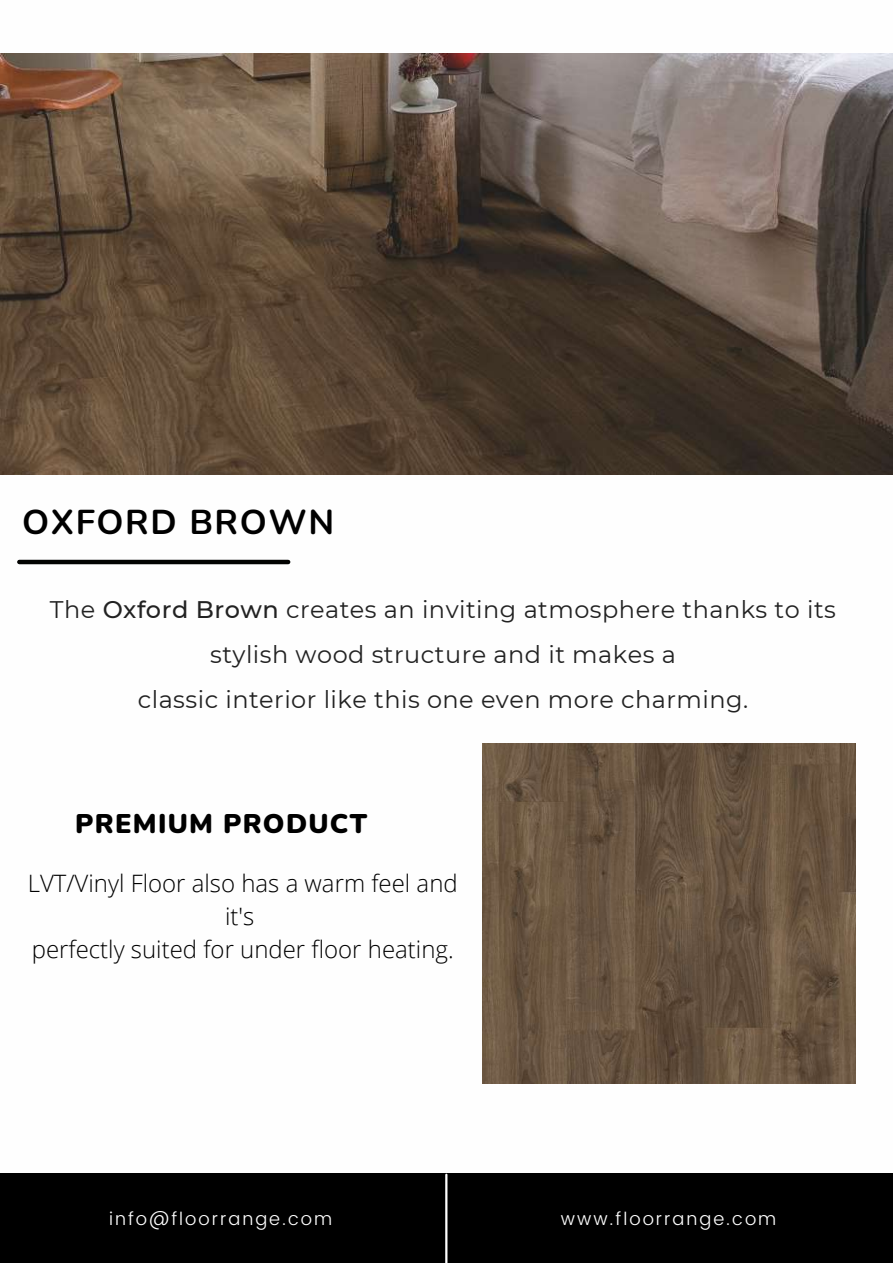
<style>
.page{position:relative;width:893px;height:1264px;background:#fff}
.page>*{position:absolute;margin:0;border:0;box-sizing:border-box;transform-origin:0 0}
.t1{font:700 34.5px "Nunito";letter-spacing:.045em;color:#000}
.t2{font:900 27px "Nunito";letter-spacing:.045em;color:#000}
.t3{font:24px/45px "Montserrat";letter-spacing:.02em;color:#222;text-align:center}
.t4{font:300 24px/32.5px "Open Sans";color:#000;text-align:center}
.t5{font:300 18px "Poppins";letter-spacing:.11em;color:#fff}
.s1{font-weight:500}
</style>
<div class="page">
<img style="left:0;top:54px;width:892px;height:420px">
<div style="left:0;top:1173px;width:892px;height:89px;background:#000"></div>
<hr style="left:445px;top:1174px;width:2px;height:88px;background:#fff">
<div style="left:19px;top:559px;width:269px;height:5px;background:#020301"></div>
<img style="left:482px;top:743px;width:372px;height:340px">
<h1 class="t1" style="left:22px;top:499px;width:313px">OXFORD BROWN</h1>
<p class="t3" style="left:50px;top:586px;width:787px">The <span class="s1">Oxford Brown</span> creates an inviting atmosphere thanks to its stylish wood structure and it makes a<br>classic interior like this one even more charming.</p>
<p class="t2" style="left:75px;top:805px;width:293px">PREMIUM PRODUCT</p>
<p class="t4" style="left:28px;top:866px;width:431px">LVT/Vinyl Floor also has a warm feel and it's<br>perfectly suited for under floor heating.</p>
<p class="t5" style="left:109px;top:1208px;width:224px">info@floorrange.com</p>
<p class="t5" style="left:561px;top:1208px;width:217px">www.floorrange.com</p>
</div>
